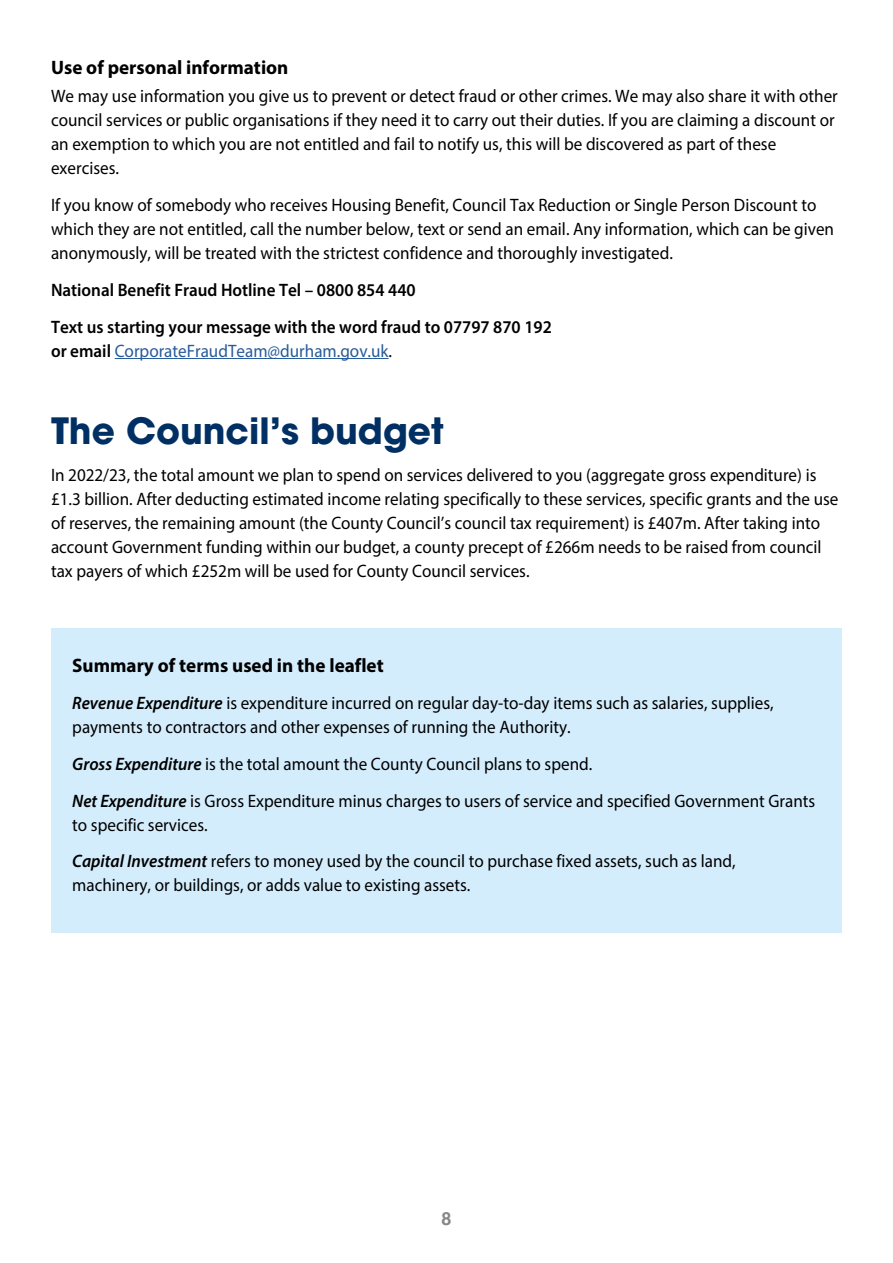
<style>
.page{position:relative;width:893px;height:1263px;background:#fff}
.page>*{position:absolute;margin:0;border:0;box-sizing:border-box;transform-origin:0 0}
.Headings_H4{font:700 36px "ITC Avant Garde Pro";color:#003063}
.Sub_headings_H5{font:700 19.5px "Myriad Pro";color:#000}
.Body_text_P{font:18px/24px "Myriad Pro";color:#000;scale:.95 1}
.Body_text_P-2{font:600 18px "Myriad Pro";color:#000;scale:.95 1}
.Body_text_P-3{font:18px "Myriad Pro";color:#275b9b;scale:.95 1}
.t1{font:700 18px "Helvetica";color:#878787}
.s1{font-weight:600;color:#000}
.s2{color:#000}
.s3{font-weight:600;font-style:italic}
</style>
<div class="page">
<hr style="left:115px;top:358px;width:274px;height:1px;background:#275b9b">
<div style="left:51px;top:628px;width:791px;height:305px;background:#d4edfc"></div>
<h5 class="Sub_headings_H5" style="left:51px;top:55px;width:239px">Use of personal information</h5>
<p class="Body_text_P" style="left:51px;top:84px;width:830px">We may use information you give us to prevent or detect fraud or other crimes. We may also share it with other council services or public organisations if they need it to carry out their duties. If you are claiming a discount or an exemption to which you are not entitled and fail to notify us, this will be discovered as part of these exercises.</p>
<p class="Body_text_P" style="left:51px;top:193px;width:826px">If you know of somebody who receives Housing Benefit, Council Tax Reduction or Single Person Discount to which they are not entitled, call the number below, text or send an email. Any information, which can be given anonymously, will be treated with the strictest confidence and thoroughly investigated.</p>
<p class="Body_text_P-2" style="left:51px;top:278px;width:385px">National Benefit Fraud Hotline Tel – 0800 854 440</p>
<p class="Body_text_P-2" style="left:51px;top:315px;width:529px">Text us starting your message with the word fraud to 07797 870 192</p>
<p class="Body_text_P-3" style="left:51px;top:340px;width:360px"><span class="s1">or email</span> CorporateFraudTeam@durham.gov.uk<span class="s2">.</span></p>
<h4 class="Headings_H4" style="left:51px;top:407px;width:394px">The Council’s budget</h4>
<p class="Body_text_P" style="left:51px;top:462px;width:830px">In 2022/23, the total amount we plan to spend on services delivered to you (aggregate gross expenditure) is £1.3 billion. After deducting estimated income relating specifically to these services, specific grants and the use of reserves, the remaining amount (the County Council’s council tax requirement) is £407m. After taking into account Government funding within our budget, a county precept of £266m needs to be raised from council tax payers of which £252m will be used for County Council services.</p>
<h5 class="Sub_headings_H5" style="left:72px;top:653px;width:313px">Summary of terms used in the leaflet</h5>
<p class="Body_text_P" style="left:72px;top:691px;width:740px"><span class="s3">Revenue Expenditure</span> is expenditure incurred on regular day-to-day items such as salaries, supplies, payments to contractors and other expenses of running the Authority.</p>
<p class="Body_text_P" style="left:72px;top:751px;width:549px"><span class="s3">Gross Expenditure</span> is the total amount the County Council plans to spend.</p>
<p class="Body_text_P" style="left:72px;top:788px;width:784px"><span class="s3">Net Expenditure</span> is Gross Expenditure minus charges to users of service and specified Government Grants to specific services.</p>
<p class="Body_text_P" style="left:72px;top:849px;width:700px"><span class="s3">Capital Investment</span> refers to money used by the council to purchase fixed assets, such as land, machinery, or buildings, or adds value to existing assets.</p>
<p class="t1" style="left:441px;top:1204px;width:12px">8</p>
</div>
